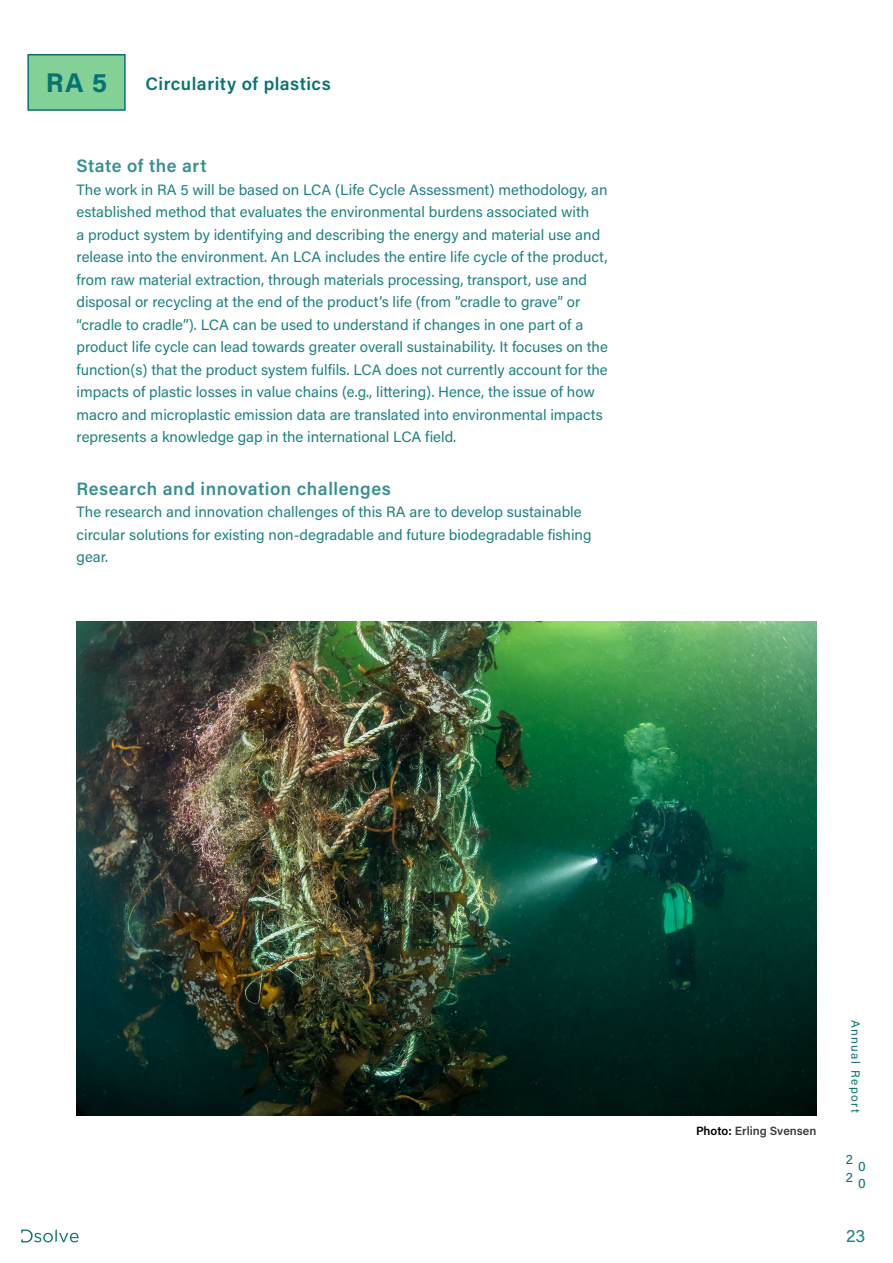
<style>
.page{position:relative;width:893px;height:1263px;background:#fff}
.page>*{position:absolute;margin:0;border:0;box-sizing:border-box;transform-origin:0 0}
.t1{font:700 27px "Acumin Pro";color:#067372}
.t2{font:600 18px "Acumin Pro";letter-spacing:.03em;color:#388f8f}
.t3{font:600 18px "Acumin Pro";letter-spacing:.03em;color:#067372}
.t4{font:18px "Acumin Pro";color:#1f8181}
.t5{font:15px/22.5px "Acumin Pro";color:#1f8181}
.t6{font:13.65px/17.1px "Acumin Pro";color:#067372}
.t7{font:600 12px "Acumin Pro";color:#3c3c3b}
.t8{font:12px "Acumin Pro";letter-spacing:.125em;color:#067372}
.s1{color:#000}
</style>
<div class="page">
<svg style="left:21px;top:1229px;width:58px;height:13px"></svg>
<img style="left:77px;top:622px;width:739px;height:493px">
<div style="left:27px;top:54px;width:99px;height:57px;background:#83d197;border:2px solid #067372"></div>
<h1 class="t1" style="left:46px;top:64px;width:63px">RA 5</h1>
<p class="t3" style="left:145px;top:71px;width:187px">Circularity of plastics</p>
<p class="t2" style="left:77px;top:153px;width:132px">State of the art</p>
<p class="t5" style="left:77px;top:178px;width:533px">The work in RA 5 will be based on LCA (Life Cycle Assessment) methodology, an established method that evaluates the environmental burdens associated with<br>a product system by identifying and describing the energy and material use and release into the environment. An LCA includes the entire life cycle of the product, from raw material extraction, through materials processing, transport, use and disposal or recycling at the end of the product’s life (from ”cradle to grave” or “cradle to cradle”). LCA can be used to understand if changes in one part of a product life cycle can lead towards greater overall sustainability. It focuses on the function(s) that the product system fulfils. LCA does not currently account for the impacts of plastic losses in value chains (e.g., littering). Hence, the issue of how macro and microplastic emission data are translated into environmental impacts represents a knowledge gap in the international LCA field.</p>
<p class="t2" style="left:77px;top:476px;width:316px">Research and innovation challenges</p>
<p class="t5" style="left:77px;top:500px;width:516px">The research and innovation challenges of this RA are to develop sustainable circular solutions for existing non-degradable and future biodegradable fishing gear.</p>
<p class="t7" style="left:696px;top:1123px;width:122px"><span class="s1">Photo:</span> Erling Svensen</p>
<p class="t8" style="left:864px;top:1019px;width:95px;rotate:90deg">Annual Report</p>
<p class="t6" style="left:846px;top:1150px;width:9px">2<br>2</p>
<p class="t6" style="left:858px;top:1157px;width:9px">0<br>0</p>
<p class="t4" style="left:846px;top:1224px;width:21px">23</p>
</div>
